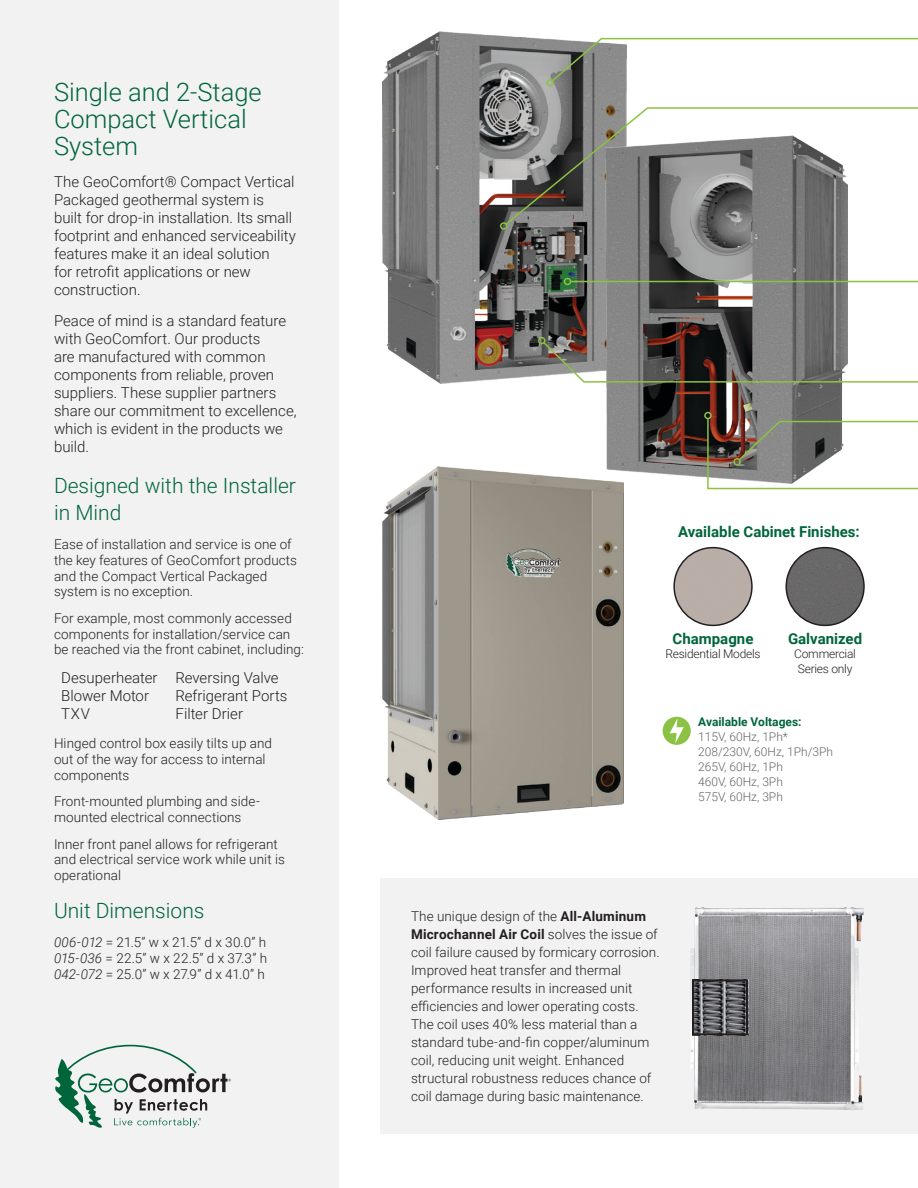
<style>
.page{position:relative;width:918px;height:1188px;background:#fff}
.page>*{position:absolute;margin:0;border:0;box-sizing:border-box;transform-origin:0 0}
.t1{font:300 25.5px/27px "Roboto";color:#00653b}
.t2{font:300 21px/27px "Roboto";color:#00653b}
.t3{font:300 15px/18px "Roboto";color:#231f20}
.t4{font:700 15px "Roboto";color:#00653b}
.t5{font:300 13.5px/15.8px "Roboto";letter-spacing:.005em;color:#231f20}
.t6{font:300 12px/15px "Roboto";color:#636466}
.t7{font:300 12px/14.4px "Roboto";letter-spacing:-.02em;color:#231f20;text-align:center}
.t8{font:700 12px "Roboto";color:#00653b}
.s1{font-style:italic}
.s2{font-weight:700}
</style>
<div class="page">
<div style="left:0;top:0;width:338px;height:1188px;background:#f2f2f3"></div>
<div style="left:380px;top:878px;width:538px;height:256px;background:#f2f2f3"></div>
<img style="left:690px;top:907px;width:174px;height:203px">
<img style="left:695px;top:982px;width:50px;height:50px">
<div style="left:692px;top:979px;width:56px;height:56px;border:2px solid #231f20"></div>
<img style="left:382px;top:32px;width:245px;height:351px">
<img style="left:606px;top:226px;width:241px;height:257px">
<svg style="left:55px;top:1045px;width:176px;height:83px"></svg>
<svg style="left:504px;top:106px;width:414px;height:120px"></svg>
<div style="left:500px;top:222px;width:7px;height:8px;border:2px solid #8bc244;border-radius:50%"></div>
<hr style="left:571px;top:281px;width:347px;height:1px;background:#8bc244">
<div style="left:564px;top:278px;width:7px;height:7px;border:2px solid #8bc244;border-radius:50%"></div>
<div style="left:704px;top:412px;width:8px;height:7px;border:2px solid #8bc244;border-radius:50%"></div>
<img style="left:382px;top:466px;width:241px;height:353px">
<svg style="left:550px;top:37px;width:368px;height:46px"></svg>
<div style="left:546px;top:79px;width:8px;height:8px;border:2px solid #8bc244;border-radius:50%"></div>
<svg style="left:542px;top:341px;width:376px;height:42px"></svg>
<div style="left:538px;top:337px;width:8px;height:7px;border:2px solid #8bc244;border-radius:50%"></div>
<svg style="left:706px;top:417px;width:212px;height:73px"></svg>
<div style="left:733px;top:458px;width:8px;height:8px;border:2px solid #8bc244;border-radius:50%"></div>
<div style="left:674px;top:548px;width:78px;height:77px;background:#b9aea7;border-radius:39px"></div>
<div style="left:673px;top:547px;width:80px;height:79px;border:2px solid #231f20;border-radius:50%"></div>
<div style="left:786px;top:548px;width:78px;height:77px;background:#696868;border-radius:39px"></div>
<div style="left:785px;top:547px;width:80px;height:79px;border:2px solid #231f20;border-radius:50%"></div>
<svg style="left:663px;top:717px;width:28px;height:28px"></svg>
<h1 class="t1" style="left:54px;top:78px;width:209px">Single and 2-Stage<br>Compact Vertical<br>System</h1>
<p class="t3" style="left:54px;top:172px;width:244px">The GeoComfort® Compact Vertical<br>Packaged geothermal system is<br>built for drop-in installation. Its small footprint and enhanced serviceability features make it an ideal solution<br>for retrofit applications or new construction.</p>
<p class="t3" style="left:54px;top:311px;width:244px">Peace of mind is a standard feature with GeoComfort. Our products<br>are manufactured with common components from reliable, proven suppliers. These supplier partners share our commitment to excellence, which is evident in the products we build.</p>
<h2 class="t2" style="left:54px;top:471px;width:243px">Designed with the Installer in Mind</h2>
<p class="t5" style="left:54px;top:536px;width:245px">Ease of installation and service is one of the key features of GeoComfort products and the Compact Vertical Packaged system is no exception.</p>
<p class="t5" style="left:54px;top:610px;width:251px">For example, most commonly accessed components for installation/service can be reached via the front cabinet, including:</p>
<p class="t3" style="left:61px;top:668px;width:219px">Desuperheater Reversing Valve<br>Blower Motor</p>
<p class="t3" style="left:176px;top:686px;width:114px">Refrigerant Ports</p>
<p class="t3" style="left:61px;top:704px;width:30px">TXV</p>
<p class="t3" style="left:176px;top:704px;width:69px">Filter Drier</p>
<p class="t5" style="left:54px;top:735px;width:220px">Hinged control box easily tilts up and out of the way for access to internal components</p>
<p class="t5" style="left:54px;top:793px;width:207px">Front-mounted plumbing and side&shy;mounted electrical connections</p>
<p class="t5" style="left:54px;top:836px;width:232px">Inner front panel allows for refrigerant and electrical service work while unit is operational</p>
<h2 class="t2" style="left:54px;top:896px;width:152px">Unit Dimensions</h2>
<p class="t5" style="left:54px;top:934px;width:215px;text-align:justify"><span class="s1">006-012</span> = 21.5” w x 21.5” d x 30.0” h <span class="s1">015-036</span> = 22.5” w x 22.5” d x 37.3” h <span class="s1">042-072</span> = 25.0” w x 27.9” d x 41.0” h</p>
<p class="t4" style="left:678px;top:521px;width:183px">Available Cabinet Finishes:</p>
<p class="t4" style="left:673px;top:628px;width:82px">Champagne</p>
<p class="t7" style="left:665px;top:646px;width:97px">Residential Models</p>
<p class="t4" style="left:788px;top:628px;width:76px">Galvanized</p>
<p class="t7" style="left:794px;top:646px;width:63px">Commercial<br>Series only</p>
<p class="t8" style="left:698px;top:713px;width:105px">Available Voltages:</p>
<p class="t6" style="left:698px;top:729px;width:136px">115V, 60Hz, 1Ph*<br>208/230V, 60Hz, 1Ph/3Ph<br>265V, 60Hz, 1Ph<br>460V, 60Hz, 3Ph<br>575V, 60Hz, 3Ph</p>
<p class="t5" style="left:411px;top:907px;width:250px;line-height:18px">The unique design of the <span class="s2">All-Aluminum Microchannel Air Coil</span> solves the issue of coil failure caused by formicary corrosion.<br>Improved heat transfer and thermal performance results in increased unit efficiencies and lower operating costs.<br>The coil uses 40% less material than a standard tube-and-fin copper/aluminum coil, reducing unit weight. Enhanced structural robustness reduces chance of coil damage during basic maintenance.</p>
</div>
